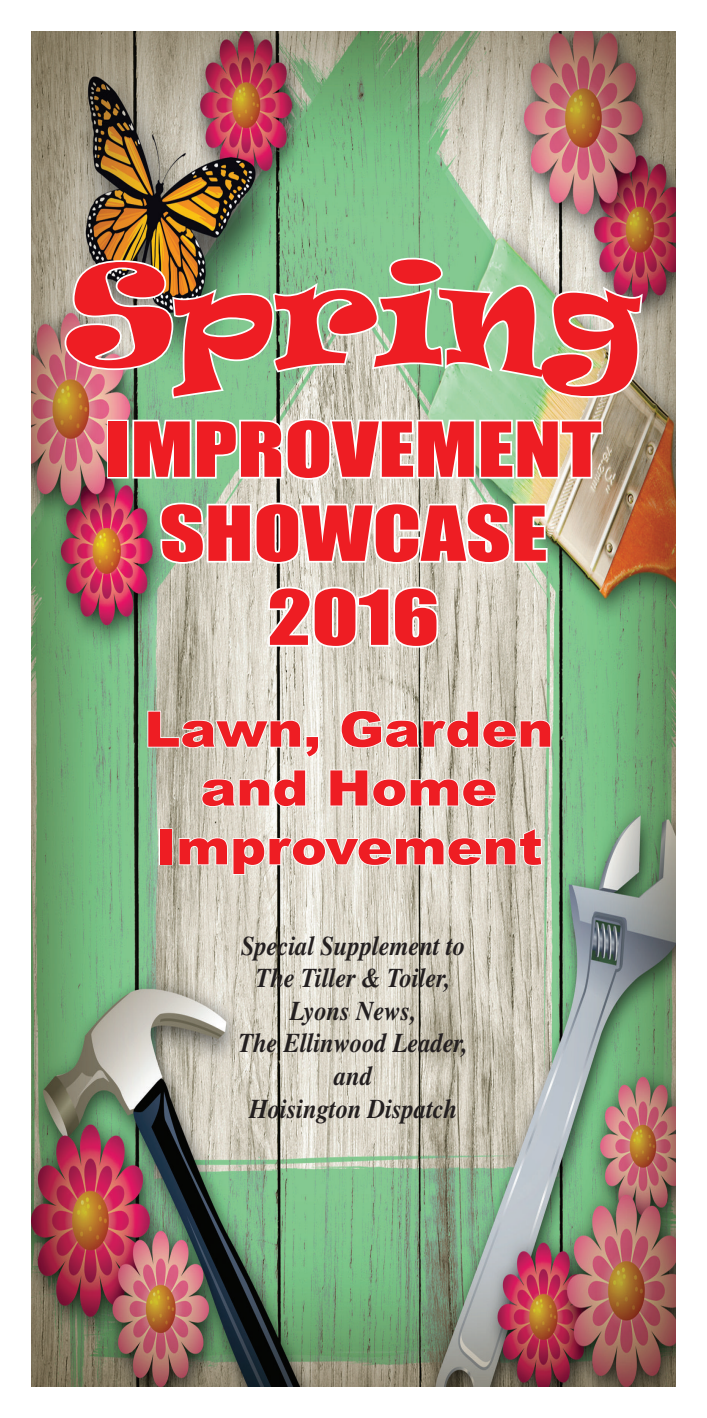
<style>
.page{position:relative;width:707px;height:1418px;background:#fff}
.page>*{position:absolute;margin:0;border:0;box-sizing:border-box;transform-origin:0 0}
.t1{font:131.25px "Ravie";color:#ee1d23}
.t2{font:70px "Impact";color:#ee1d23;scale:1.25 1}
.t3{font:900 49px/58.8px "Arial";color:#ee1d23;text-align:center;scale:1.1 1}
.t4{font:italic 700 27.12px "Times";color:#231f20;scale:.9 1}
</style>
<div class="page">
<img style="left:32px;top:32px;width:643px;height:1354px">
<img style="left:63px;top:256px;width:581px;height:394px">
<svg style="left:146px;top:710px;width:173px;height:48px"></svg>
<svg style="left:340px;top:709px;width:211px;height:40px"></svg>
<svg style="left:200px;top:768px;width:107px;height:40px"></svg>
<svg style="left:328px;top:768px;width:169px;height:40px"></svg>
<div style="left:159px;top:828px;width:13px;height:37px;border:2px solid #fff"></div>
<svg style="left:178px;top:826px;width:364px;height:49px"></svg>
<p class="t1" style="left:67px;top:225px;width:575px">Spring</p>
<p class="t2" style="left:105px;top:395px;width:398px">IMPROVEMENT</p>
<p class="t2" style="left:159px;top:479px;width:311px">SHOWCASE</p>
<p class="t2" style="left:267px;top:563px;width:139px">2016</p>
<p class="t3" style="left:144px;top:698px;width:373px">Lawn, Garden and Home</p>
<p class="t3" style="left:155px;top:816px;width:353px">Improvement</p>
<p class="t4" style="left:241px;top:929px;width:250px">Special Supplement to</p>
<p class="t4" style="left:255px;top:962px;width:218px">The Tiller &amp; Toiler,</p>
<p class="t4" style="left:289px;top:995px;width:142px">Lyons News,</p>
<p class="t4" style="left:238px;top:1027px;width:256px">The Ellinwood Leader,</p>
<p class="t4" style="left:334px;top:1060px;width:44px">and</p>
<p class="t4" style="left:249px;top:1092px;width:233px">Hoisington Dispatch</p>
</div>
